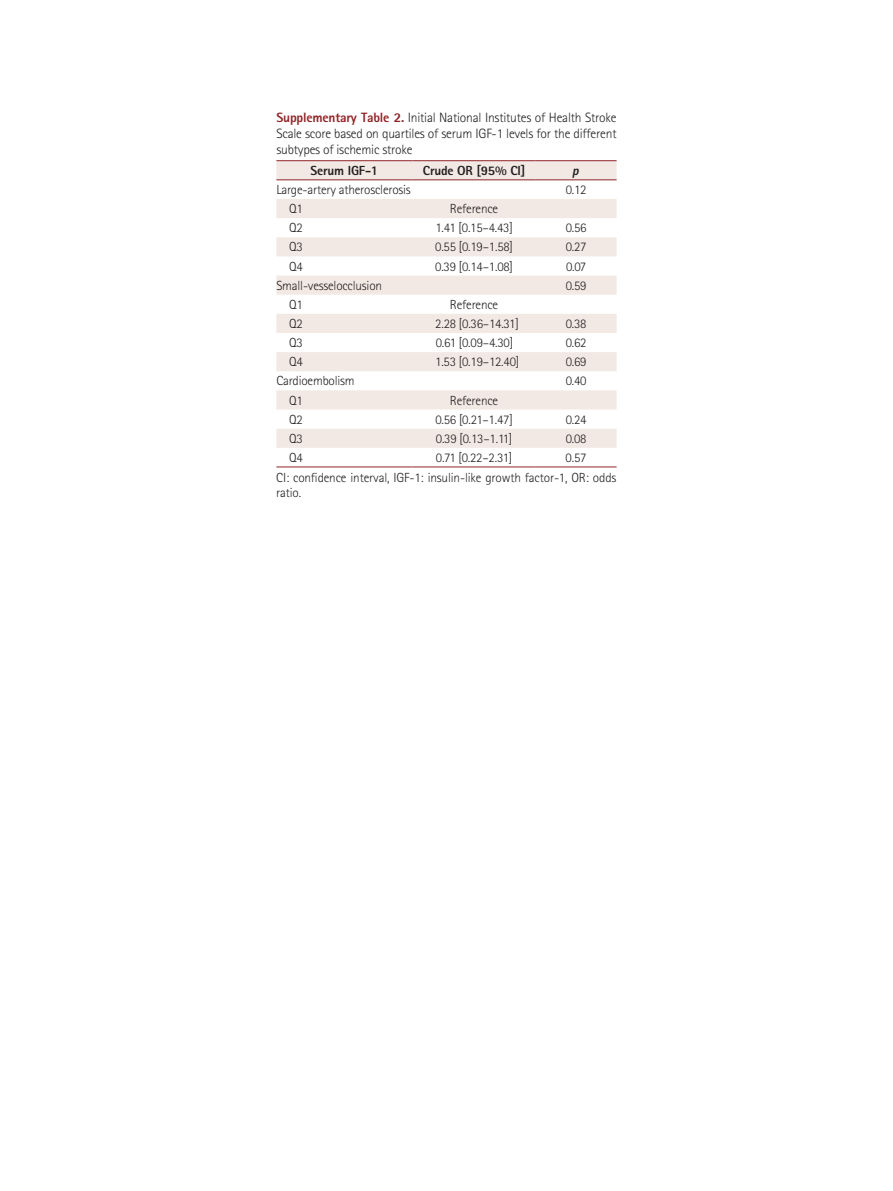
<style>
.page{position:relative;width:893px;height:1191px;background:#fff}
.page>*{position:absolute;margin:0;border:0;box-sizing:border-box;transform-origin:0 0}
.t1{font:300 13.5px/15.8px "Rotis Sans Serif Std";letter-spacing:-.015em;color:#231f20;text-align:justify}
.t2{font:300 13.2px/19.6px "Rotis Sans Serif Std";letter-spacing:-.015em;color:#231f20}
.t3{font:800 13.2px "Rotis Sans Serif Std";letter-spacing:-.015em;color:#231f20}
.t4{font:italic 800 13.2px "Rotis Sans Serif Std";color:#231f20}
.s1{font-weight:800;color:#912427}
</style>
<div class="page">
<svg style="left:276px;top:161px;width:341px;height:287px;fill:#f3e9e4"></svg>
<hr style="left:276px;top:160px;width:136px;height:1px;background:#912427">
<hr style="left:412px;top:160px;width:124px;height:1px;background:#912427">
<hr style="left:536px;top:160px;width:81px;height:1px;background:#912427">
<hr style="left:276px;top:467px;width:136px;height:1px;background:#912427">
<hr style="left:412px;top:467px;width:124px;height:1px;background:#912427">
<hr style="left:536px;top:467px;width:81px;height:1px;background:#912427">
<hr style="left:276px;top:180px;width:136px;height:1px;background:#912427">
<hr style="left:412px;top:180px;width:124px;height:1px;background:#912427">
<hr style="left:536px;top:180px;width:81px;height:1px;background:#912427">
<p class="t1" style="left:276px;top:110px;width:342px"><span class="s1">Supplementary Table 2.</span> Initial National Institutes of Health Stroke Scale score based on quartiles of serum IGF-1 levels for the different subtypes of ischemic stroke</p>
<p class="t3" style="left:311px;top:162px;width:69px">Serum IGF-1</p>
<p class="t3" style="left:423px;top:162px;width:104px">Crude OR [95% CI]</p>
<p class="t4" style="left:572px;top:162px;width:11px">p</p>
<p class="t2" style="left:276px;top:180px;width:136px">Large-artery atherosclerosis</p>
<p class="t2" style="left:566px;top:180px;width:22px">0.12</p>
<p class="t2" style="left:289px;top:199px;width:15px">Q1</p>
<p class="t2" style="left:450px;top:199px;width:50px">Reference</p>
<p class="t2" style="left:289px;top:218px;width:15px">Q2</p>
<p class="t2" style="left:435px;top:218px;width:79px">1.41 [0.15–4.43]</p>
<p class="t2" style="left:566px;top:218px;width:22px">0.56</p>
<p class="t2" style="left:289px;top:237px;width:15px">Q3</p>
<p class="t2" style="left:435px;top:237px;width:79px">0.55 [0.19–1.58]</p>
<p class="t2" style="left:566px;top:237px;width:22px">0.27</p>
<p class="t2" style="left:289px;top:256px;width:15px">Q4</p>
<p class="t2" style="left:435px;top:256px;width:79px">0.39 [0.14–1.08]</p>
<p class="t2" style="left:566px;top:256px;width:22px">0.07</p>
<p class="t2" style="left:276px;top:275px;width:107px">Small-vesselocclusion</p>
<p class="t2" style="left:566px;top:275px;width:22px">0.59</p>
<p class="t2" style="left:289px;top:294px;width:15px">Q1</p>
<p class="t2" style="left:450px;top:294px;width:50px">Reference</p>
<p class="t2" style="left:289px;top:314px;width:15px">Q2</p>
<p class="t2" style="left:435px;top:314px;width:85px">2.28 [0.36–14.31]</p>
<p class="t2" style="left:566px;top:314px;width:22px">0.38</p>
<p class="t2" style="left:289px;top:333px;width:15px">Q3</p>
<p class="t2" style="left:436px;top:333px;width:79px">0.61 [0.09–4.30]</p>
<p class="t2" style="left:566px;top:333px;width:22px">0.62</p>
<p class="t2" style="left:289px;top:352px;width:15px">Q4</p>
<p class="t2" style="left:435px;top:352px;width:86px">1.53 [0.19–12.40]</p>
<p class="t2" style="left:566px;top:352px;width:22px">0.69</p>
<p class="t2" style="left:276px;top:371px;width:80px">Cardioembolism</p>
<p class="t2" style="left:566px;top:371px;width:22px">0.40</p>
<p class="t2" style="left:289px;top:390px;width:15px">Q1</p>
<p class="t2" style="left:450px;top:390px;width:50px">Reference</p>
<p class="t2" style="left:289px;top:409px;width:15px">Q2</p>
<p class="t2" style="left:435px;top:409px;width:79px">0.56 [0.21–1.47]</p>
<p class="t2" style="left:566px;top:409px;width:22px">0.24</p>
<p class="t2" style="left:289px;top:428px;width:15px">Q3</p>
<p class="t2" style="left:436px;top:428px;width:78px">0.39 [0.13–1.11]</p>
<p class="t2" style="left:566px;top:428px;width:22px">0.08</p>
<p class="t2" style="left:289px;top:447px;width:15px">Q4</p>
<p class="t2" style="left:436px;top:447px;width:78px">0.71 [0.22–2.31]</p>
<p class="t2" style="left:276px;top:447px;width:342px;text-indent:289px">0.57<br>CI: confidence interval, IGF-1: insulin-like growth factor-1, OR: odds</p>
<p class="t2" style="left:276px;top:482px;width:26px">ratio.</p>
</div>
